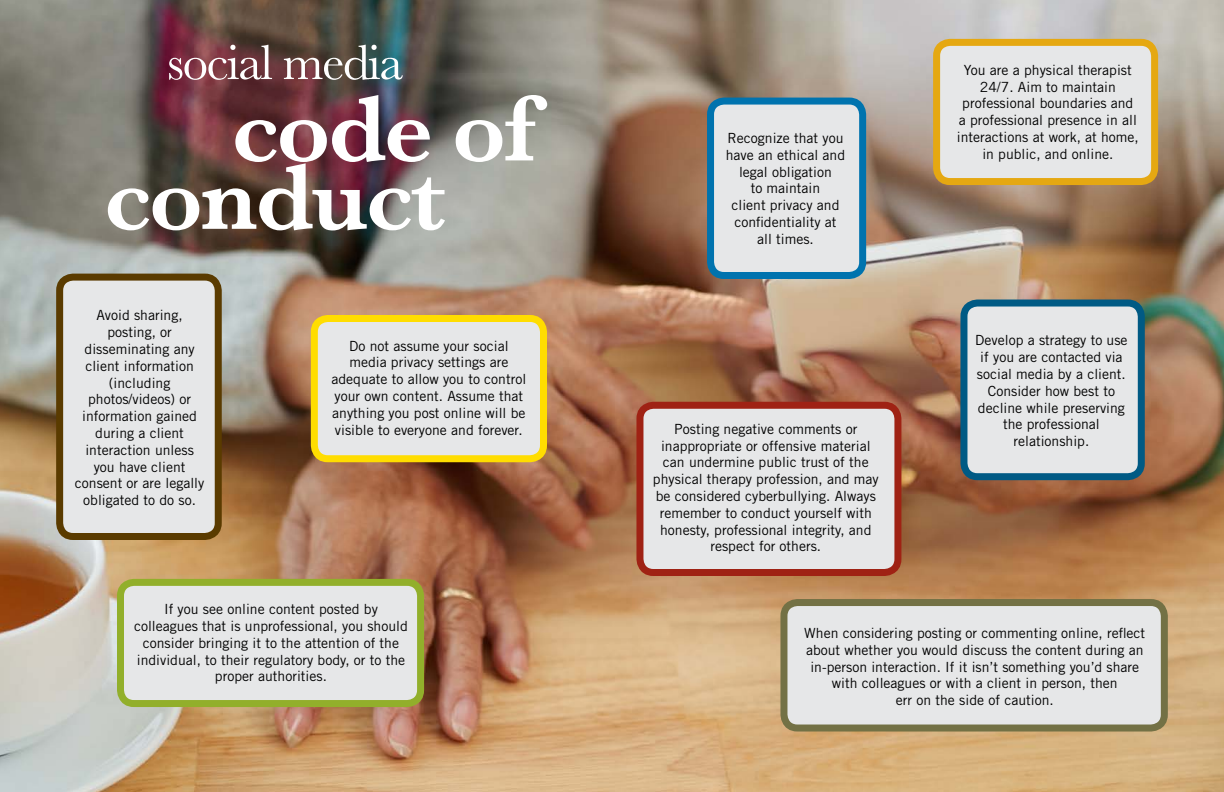
<style>
.page{position:relative;width:1224px;height:792px;background:#fff}
.page>*{position:absolute;margin:0;border:0;box-sizing:border-box;transform-origin:0 0}
.t1{font:600 97.1px/68.4px "Baskerville";letter-spacing:-.03em;color:#fff}
.t2{font:51.1px "Baskerville";letter-spacing:-.03em;color:#fff}
.t3{font:14px/16.8px "Trade Gothic";color:#000;text-align:center}
</style>
<div class="page">
<img style="left:0;top:0;width:1224px;height:792px">
<div style="left:711px;top:101px;width:152px;height:175px;background:#e6e7e8;border-radius:13px"></div>
<div style="left:707px;top:98px;width:159px;height:181px;border:7px solid #0073ae;border-radius:13px"></div>
<div style="left:60px;top:277px;width:158px;height:260px;background:#e6e7e8;border-radius:14px"></div>
<div style="left:56px;top:274px;width:166px;height:266px;border:7px solid #5a3b00;border-radius:14px"></div>
<div style="left:314px;top:318px;width:230px;height:141px;background:#e6e7e8;border-radius:14px"></div>
<div style="left:311px;top:315px;width:236px;height:147px;border:7px solid #fd0;border-radius:14px"></div>
<div style="left:964px;top:303px;width:177px;height:174px;background:#e6e7e8;border-radius:14px"></div>
<div style="left:960px;top:300px;width:185px;height:180px;border:7px solid #005a84;border-radius:14px"></div>
<div style="left:784px;top:603px;width:380px;height:125px;background:#e6e7e8;border-radius:14px"></div>
<div style="left:780px;top:599px;width:388px;height:133px;border:7px solid #737145;border-radius:14px"></div>
<div style="left:937px;top:42px;width:218px;height:140px;background:#e6e7e8;border-radius:14px"></div>
<div style="left:933px;top:39px;width:225px;height:146px;border:7px solid #e5a812;border-radius:14px"></div>
<div style="left:120px;top:582px;width:301px;height:122px;background:#e6e7e8;border-radius:14px"></div>
<div style="left:117px;top:579px;width:307px;height:128px;border:7px solid #92af2b;border-radius:14px"></div>
<div style="left:640px;top:405px;width:258px;height:168px;background:#e6e7e8;border-radius:14px"></div>
<div style="left:636px;top:402px;width:265px;height:174px;border:7px solid #9f2214;border-radius:14px"></div>
<h2 class="t2" style="left:167px;top:32px;width:238px">social media</h2>
<h1 class="t1" style="left:104px;top:94px;width:433px;text-indent:128px">code of conduct</h1>
<p class="t3" style="left:726px;top:129px;width:121px">Recognize that you have an ethical and legal obligation<br>to maintain<br>client privacy and confidentiality at all times.</p>
<p class="t3" style="left:957px;top:61px;width:183px">You are a physical therapist<br>24/7. Aim to maintain professional boundaries and<br>a professional presence in all interactions at work, at home, in public, and online.</p>
<p class="t3" style="left:75px;top:307px;width:131px">Avoid sharing, posting, or disseminating any client information (including photos/videos) or information gained during a client interaction unless you have client consent or are legally obligated to do so.</p>
<p class="t3" style="left:331px;top:337px;width:196px">Do not assume your social media privacy settings are adequate to allow you to control your own content. Assume that anything you post online will be visible to everyone and forever.</p>
<p class="t3" style="left:975px;top:332px;width:154px">Develop a strategy to use if you are contacted via social media by a client.<br>Consider how best to decline while preserving the professional relationship.</p>
<p class="t3" style="left:653px;top:420px;width:227px">Posting negative comments or inappropriate or offensive material can undermine public trust of the physical therapy profession, and may be considered cyberbullying. Always remember to conduct yourself with honesty, professional integrity, and respect for others.</p>
<p class="t3" style="left:134px;top:601px;width:275px">If you see online content posted by colleagues that is unprofessional, you should consider bringing it to the attention of the individual, to their regulatory body, or to the proper authorities.</p>
<p class="t3" style="left:804px;top:625px;width:343px">When considering posting or commenting online, reflect about whether you would discuss the content during an in-person interaction. If it isn’t something you’d share with colleagues or with a client in person, then<br>err on the side of caution.</p>
</div>
